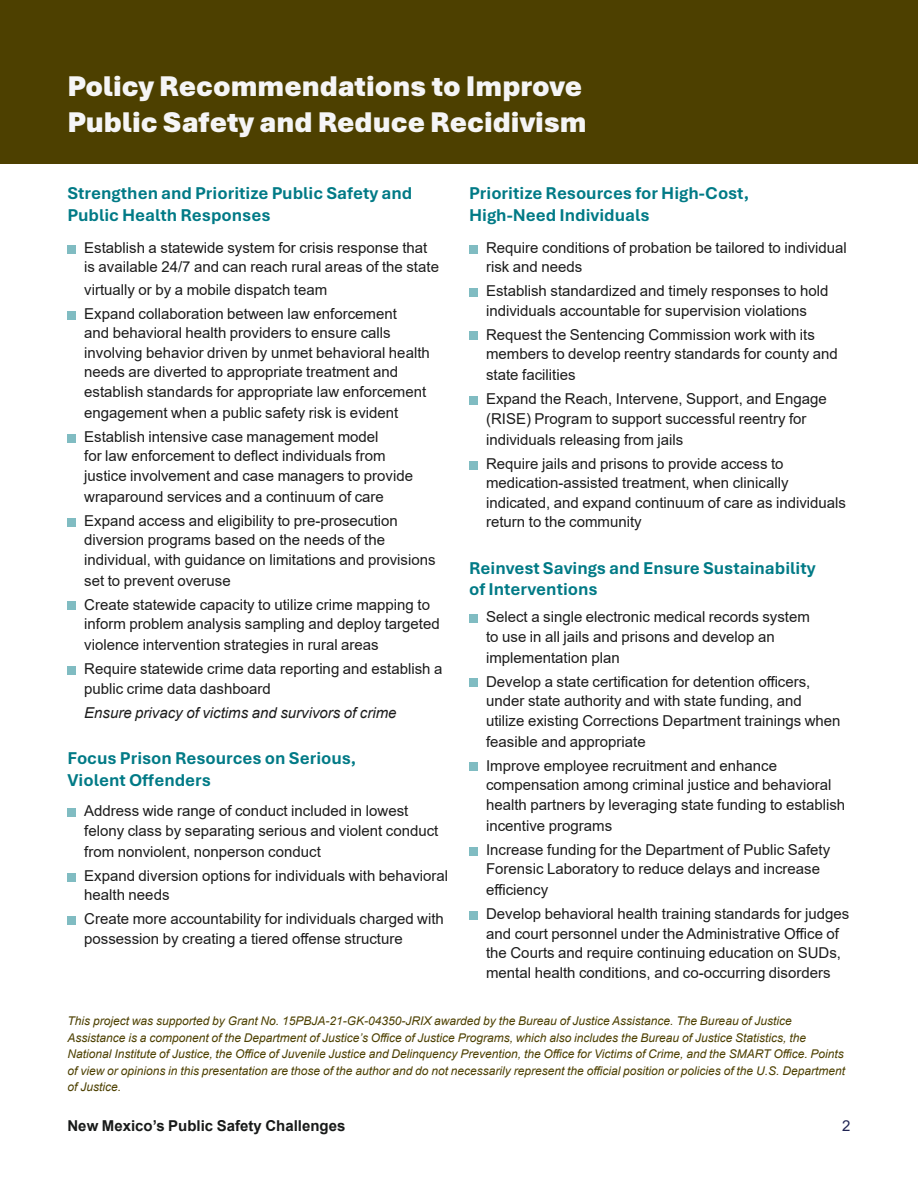
<style>
.page{position:relative;width:918px;height:1188px;background:#fff}
.page>*{position:absolute;margin:0;border:0;box-sizing:border-box;transform-origin:0 0}
.t1{font:900 30px "Aptos";color:#f5f5f6}
.t2{font:700 18px/21.6px "Aptos";color:#007a86}
.t3{font:15px/19.5px "Arial";color:#1c1c1c}
.t4{font:italic 15px "Arial";color:#1c1c1c}
.t5{font:700 15px "Arial";color:#181a19}
.t6{font:15px "Arial";color:#1f2352}
.t7{font:italic 12px/16.5px "Arial";color:#4d4000}
</style>
<div class="page">
<div style="left:0;top:0;width:918px;height:163px;background:#4d4000"></div>
<div style="left:68px;top:245px;width:8px;height:8px;background:#80bcc2"></div>
<div style="left:68px;top:311px;width:8px;height:9px;background:#80bcc2"></div>
<div style="left:68px;top:434px;width:8px;height:8px;background:#80bcc2"></div>
<div style="left:68px;top:518px;width:8px;height:8px;background:#80bcc2"></div>
<div style="left:68px;top:602px;width:8px;height:8px;background:#80bcc2"></div>
<div style="left:68px;top:667px;width:8px;height:8px;background:#80bcc2"></div>
<div style="left:68px;top:808px;width:8px;height:9px;background:#80bcc2"></div>
<div style="left:68px;top:873px;width:8px;height:8px;background:#80bcc2"></div>
<div style="left:469px;top:245px;width:8px;height:8px;background:#80bcc2"></div>
<div style="left:469px;top:289px;width:8px;height:8px;background:#80bcc2"></div>
<div style="left:469px;top:332px;width:8px;height:8px;background:#80bcc2"></div>
<div style="left:469px;top:397px;width:8px;height:8px;background:#80bcc2"></div>
<div style="left:469px;top:461px;width:8px;height:8px;background:#80bcc2"></div>
<div style="left:68px;top:916px;width:8px;height:8px;background:#80bcc2"></div>
<div style="left:469px;top:614px;width:8px;height:9px;background:#80bcc2"></div>
<div style="left:469px;top:679px;width:8px;height:8px;background:#80bcc2"></div>
<div style="left:469px;top:763px;width:8px;height:8px;background:#80bcc2"></div>
<div style="left:469px;top:847px;width:8px;height:8px;background:#80bcc2"></div>
<div style="left:469px;top:911px;width:8px;height:9px;background:#80bcc2"></div>
<p class="t1" style="left:68px;top:65px;width:516px">Policy Recommendations to Improve</p>
<p class="t1" style="left:68px;top:101px;width:521px">Public Safety and Reduce Recidivism</p>
<p class="t2" style="left:469px;top:182px;width:281px">Prioritize Resources for High-Cost,</p>
<p class="t2" style="left:469px;top:204px;width:182px">High-Need Individuals</p>
<p class="t3" style="left:486px;top:238px;width:362px">Require conditions of probation be tailored to individual risk and needs</p>
<p class="t3" style="left:486px;top:281px;width:344px">Establish standardized and timely responses to hold individuals accountable for supervision violations</p>
<p class="t3" style="left:486px;top:325px;width:353px">Request the Sentencing Commission work with its members to develop reentry standards for county and</p>
<p class="t3" style="left:486px;top:363px;width:342px;line-height:24px">state facilities<br>Expand the Reach, Intervene, Support, and Engage</p>
<p class="t3" style="left:486px;top:408px;width:322px;line-height:21px">(RISE) Program to support successful reentry for individuals releasing from jails</p>
<p class="t3" style="left:486px;top:454px;width:361px">Require jails and prisons to provide access to medication-assisted treatment, when clinically indicated, and expand continuum of care as individuals return to the community</p>
<p class="t2" style="left:469px;top:556px;width:348px">Reinvest Savings and Ensure Sustainability</p>
<p class="t2" style="left:469px;top:578px;width:130px">of Interventions</p>
<p class="t3" style="left:486px;top:607px;width:325px">Select a single electronic medical records system to use in all jails and prisons and develop an</p>
<p class="t3" style="left:486px;top:645px;width:326px;line-height:24px">implementation plan<br>Develop a state certification for detention officers,</p>
<p class="t3" style="left:486px;top:691px;width:356px">under state authority and with state funding, and utilize existing Corrections Department trainings when</p>
<p class="t3" style="left:486px;top:729px;width:292px;line-height:24px">feasible and appropriate<br>Improve employee recruitment and enhance</p>
<p class="t3" style="left:486px;top:775px;width:361px">compensation among criminal justice and behavioral health partners by leveraging state funding to establish</p>
<p class="t3" style="left:486px;top:813px;width:346px;line-height:24px">incentive programs<br>Increase funding for the Department of Public Safety</p>
<p class="t3" style="left:486px;top:858px;width:335px;line-height:21px">Forensic Laboratory to reduce delays and increase efficiency</p>
<p class="t3" style="left:486px;top:904px;width:365px">Develop behavioral health training standards for judges and court personnel under the Administrative Office of the Courts and require continuing education on SUDs, mental health conditions, and co-occurring disorders</p>
<p class="t7" style="left:68px;top:1013px;width:779px">This project was supported by Grant No. 15PBJA-21-GK-04350-JRIX awarded by the Bureau of Justice Assistance. The Bureau of Justice Assistance is a component of the Department of Justice’s Office of Justice Programs, which also includes the Bureau of Justice Statistics, the National Institute of Justice, the Office of Juvenile Justice and Delinquency Prevention, the Office for Victims of Crime, and the SMART Office. Points of view or opinions in this presentation are those of the author and do not necessarily represent the official position or policies of the U.S. Department of Justice.</p>
<p class="t2" style="left:68px;top:182px;width:346px">Strengthen and Prioritize Public Safety and<br>Public Health Responses</p>
<p class="t3" style="left:84px;top:238px;width:356px">Establish a statewide system for crisis response that is available 24/7 and can reach rural areas of the state</p>
<p class="t3" style="left:84px;top:277px;width:314px;line-height:24px">virtually or by a mobile dispatch team<br>Expand collaboration between law enforcement</p>
<p class="t3" style="left:84px;top:323px;width:347px">and behavioral health providers to ensure calls involving behavior driven by unmet behavioral health needs are diverted to appropriate treatment and establish standards for appropriate law enforcement</p>
<p class="t3" style="left:84px;top:400px;width:316px;line-height:24px">engagement when a public safety risk is evident<br>Establish intensive case management model</p>
<p class="t3" style="left:84px;top:446px;width:330px">for law enforcement to deflect individuals from justice involvement and case managers to provide</p>
<p class="t3" style="left:84px;top:484px;width:315px;line-height:24px">wraparound services and a continuum of care<br>Expand access and eligibility to pre-prosecution</p>
<p class="t3" style="left:84px;top:530px;width:353px">diversion programs based on the needs of the individual, with guidance on limitations and provisions</p>
<p class="t3" style="left:84px;top:568px;width:347px;line-height:24px">set to prevent overuse<br>Create statewide capacity to utilize crime mapping to</p>
<p class="t3" style="left:84px;top:613px;width:357px;line-height:21px">inform problem analysis sampling and deploy targeted violence intervention strategies in rural areas</p>
<p class="t3" style="left:84px;top:659px;width:360px">Require statewide crime data reporting and establish a public crime data dashboard</p>
<p class="t4" style="left:84px;top:703px;width:314px">Ensure privacy of victims and survivors of crime</p>
<p class="t2" style="left:68px;top:746px;width:290px">Focus Prison Resources on Serious,<br>Violent Offenders</p>
<p class="t3" style="left:84px;top:801px;width:356px">Address wide range of conduct included in lowest felony class by separating serious and violent conduct</p>
<p class="t3" style="left:84px;top:839px;width:365px;line-height:24px">from nonviolent, nonperson conduct<br>Expand diversion options for individuals with behavioral</p>
<p class="t3" style="left:84px;top:885px;width:87px">health needs</p>
<p class="t3" style="left:84px;top:909px;width:361px">Create more accountability for individuals charged with possession by creating a tiered offense structure</p>
<p class="t5" style="left:68px;top:1115px;width:279px">New Mexico’s Public Safety Challenges</p>
<p class="t6" style="left:842px;top:1115px;width:10px">2</p>
</div>
